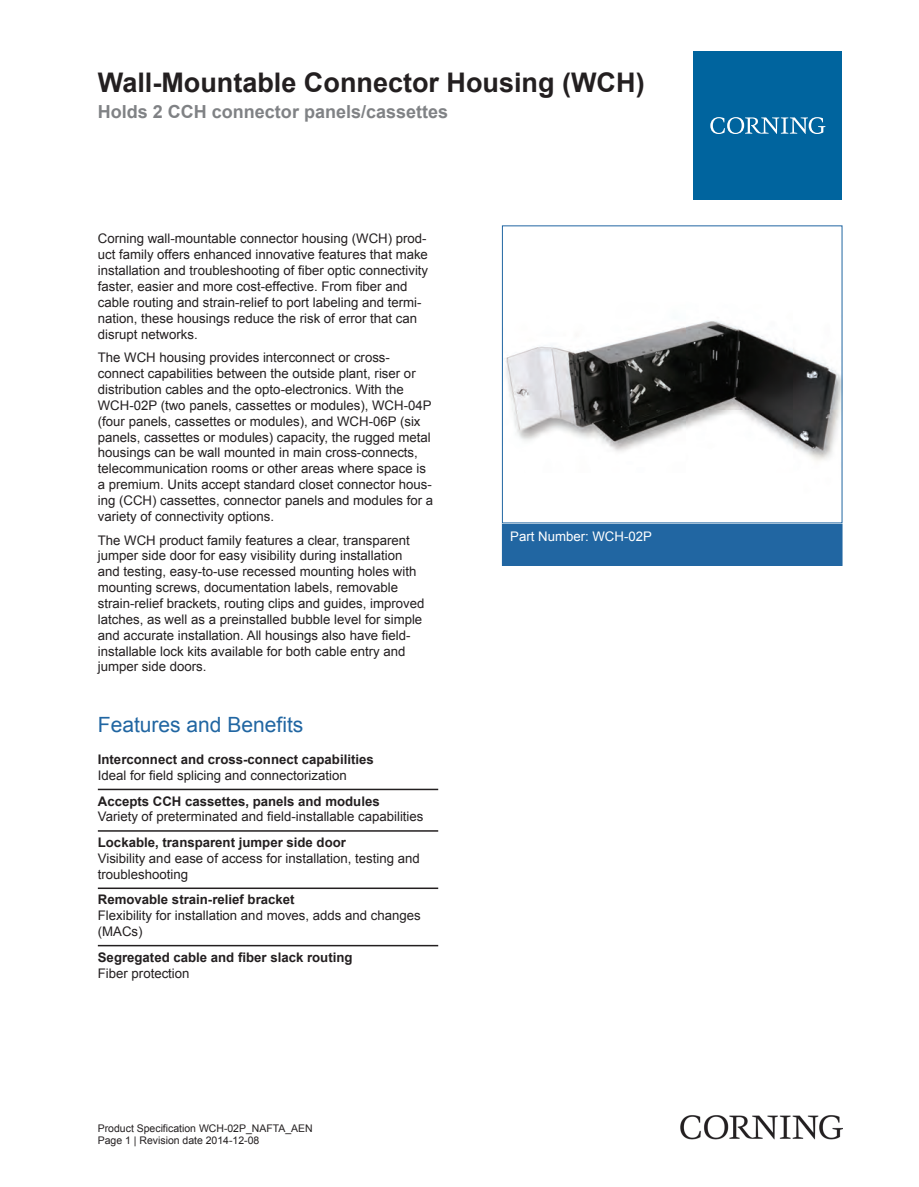
<style>
.page{position:relative;width:919px;height:1187px;background:#fff}
.page>*{position:absolute;margin:0;border:0;box-sizing:border-box;transform-origin:0 0}
.t1{font:700 27px "Arial";color:#231f20}
.t2{font:21px "Arial";color:#2166a2}
.t3{font:700 18px "Arial";color:#808285}
.t4{font:13.2px/15.9px "Arial";color:#231f20}
.t5{font:700 13.2px "Arial";color:#231f20}
.t6{font:13.2px "Arial";color:#fff}
.t7{font:10.5px/12.6px "Arial";color:#231f20}
</style>
<div class="page">
<div style="left:502px;top:523px;width:340px;height:42px;background:#2166a2"></div>
<div style="left:502px;top:523px;width:340px;height:43px;border:1px solid #2166a2"></div>
<hr style="left:98px;top:788px;width:340px;height:2px;background:#231f20">
<hr style="left:98px;top:830px;width:340px;height:1px;background:#231f20">
<hr style="left:98px;top:887px;width:340px;height:2px;background:#231f20">
<hr style="left:98px;top:944px;width:340px;height:2px;background:#231f20">
<div style="left:693px;top:51px;width:149px;height:149px;background:#00649e"></div>
<svg style="left:710px;top:117px;width:115px;height:17px"></svg>
<img style="left:680px;top:1115px;width:162px;height:24px">
<img style="left:505px;top:321px;width:335px;height:140px">
<h1 class="t1" style="left:98px;top:64px;width:548px">Wall-Mountable Connector Housing (WCH)</h1>
<h3 class="t3" style="left:98px;top:100px;width:352px">Holds 2 CCH connector panels/cassettes</h3>
<p class="t4" style="left:98px;top:231px;width:332px">Corning wall -mountable connector housing (WCH) prod&shy;uct family offers enhanced innovative features that make installation and troubleshooting of fiber optic connectivity faster, easier and more cost -effective. From fiber and cable routing and strain -relief to port labeling and termi&shy;nation, these housings reduce the risk of error that can disrupt networks.</p>
<p class="t4" style="left:98px;top:350px;width:337px">The WCH housing provides interconnect or cross - connect capabilities between the outside plant, riser or distribution cables and the opto -electronics. With the WCH -02P (two panels, cassettes or modules), WCH -04P (four panels, cassettes or modules), and WCH -06P (six panels, cassettes or modules) capacity, the rugged metal housings can be wall mounted in main cross -connects, telecommunication rooms or other areas where space is a premium. Units accept standard closet connector hous&shy;ing (CCH) cassettes, connector panels and modules for a variety of connectivity options.</p>
<p class="t4" style="left:98px;top:532px;width:328px">The WCH product family features a clear, transparent jumper side door for easy visibility during installation and testing, easy -to -use recessed mounting holes with mounting screws, documentation labels, removable strain -relief brackets, routing clips and guides, improved latches, as well as a preinstalled bubble level for simple and accurate installation. All housings also have field - installable lock kits available for both cable entry and jumper side doors.</p>
<h2 class="t2" style="left:98px;top:710px;width:207px">Features and Benefits</h2>
<p class="t5" style="left:98px;top:750px;width:277px">Interconnect and cross-connect capabilities</p>
<p class="t4" style="left:98px;top:767px;width:250px">Ideal for field splicing and connectorization</p>
<p class="t5" style="left:98px;top:792px;width:283px">Accepts CCH cassettes, panels and modules</p>
<p class="t4" style="left:98px;top:809px;width:327px">Variety of preterminated and field-installable capabilities</p>
<p class="t5" style="left:98px;top:833px;width:249px">Lockable, transparent jumper side door</p>
<p class="t4" style="left:98px;top:850px;width:323px">Visibility and ease of access for installation, testing and troubleshooting</p>
<p class="t5" style="left:98px;top:891px;width:198px">Removable strain-relief bracket</p>
<p class="t4" style="left:98px;top:907px;width:324px">Flexibility for installation and moves, adds and changes (MACs)</p>
<p class="t5" style="left:98px;top:948px;width:256px">Segregated cable and fiber slack routing</p>
<p class="t4" style="left:98px;top:965px;width:93px">Fiber protection</p>
<p class="t7" style="left:98px;top:1121px;width:216px">Product Specification WCH-02P_NAFTA_AEN<br>Page 1 | Revision date 2014-12-08</p>
<p class="t6" style="left:510px;top:527px;width:143px">Part Number: WCH-02P</p>
</div>
